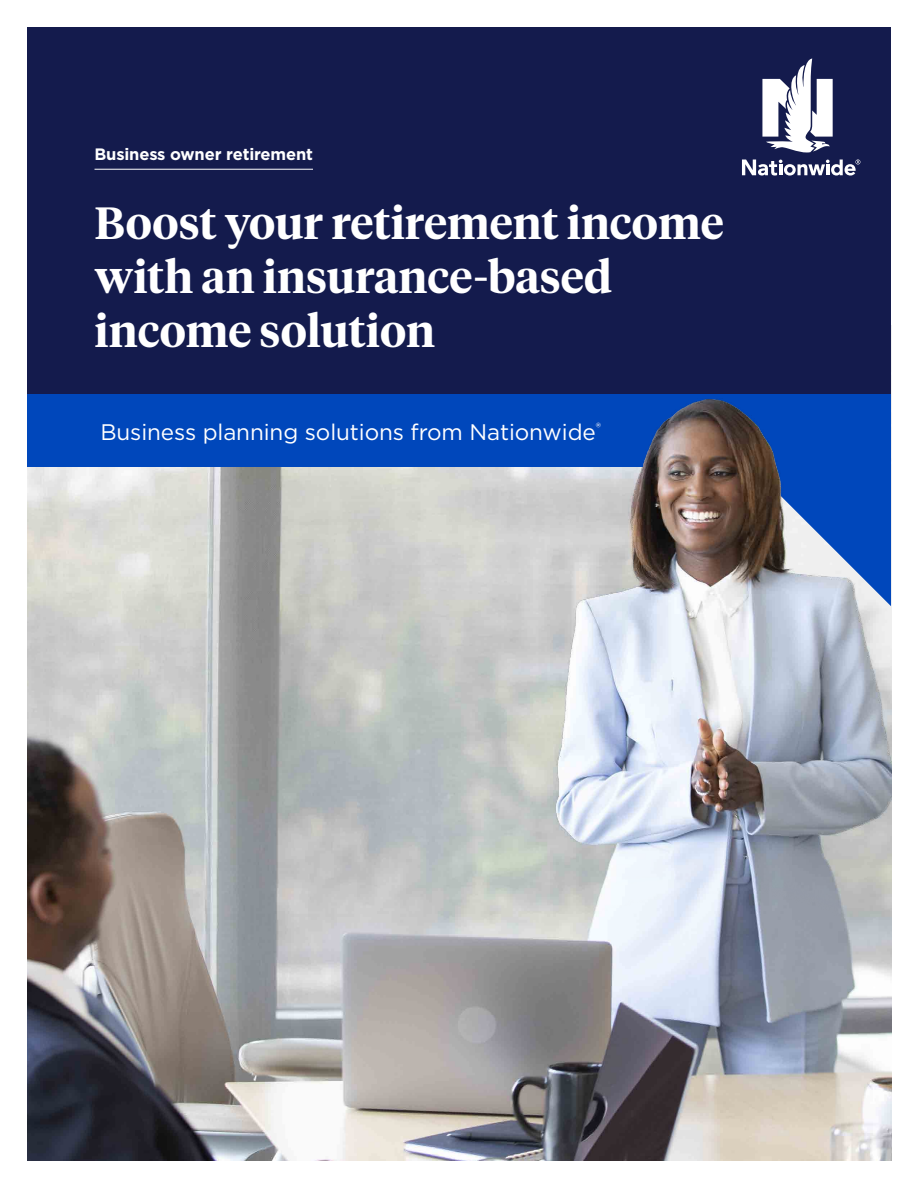
<style>
.page{position:relative;width:918px;height:1188px;background:#fff}
.page>*{position:absolute;margin:0;border:0;box-sizing:border-box;transform-origin:0 0}
.Headline_-_White{font:600 45px/54px "Tiempos Headline";color:#fff}
.t1{font:22.5px "Gotham";letter-spacing:-.005em;color:#fff}
.t2{font:700 16.5px "Gotham";letter-spacing:-.01em;color:#fff}
</style>
<div class="page">
<img style="left:27px;top:467px;width:864px;height:694px">
<div style="left:27px;top:27px;width:864px;height:392px;background:#141b4d"></div>
<svg style="left:742px;top:159px;width:118px;height:17px"></svg>
<svg style="left:762px;top:58px;width:71px;height:94px"></svg>
<hr style="left:95px;top:169px;width:218px;height:1px;background:#fff">
<svg style="left:679px;top:467px;width:212px;height:139px;background:#6a799a"></svg>
<div style="left:27px;top:395px;width:864px;height:72px;background:#0047bb"></div>
<p class="t2" style="left:95px;top:143px;width:220px">Business owner retirement</p>
<h1 class="Headline_-_White" style="left:95px;top:194px;width:631px">Boost your retirement income with an insurance-based income solution</h1>
<p class="t1" style="left:100px;top:417px;width:502px">Business planning solutions from Nationwide<sup>®</sup></p>
</div>
